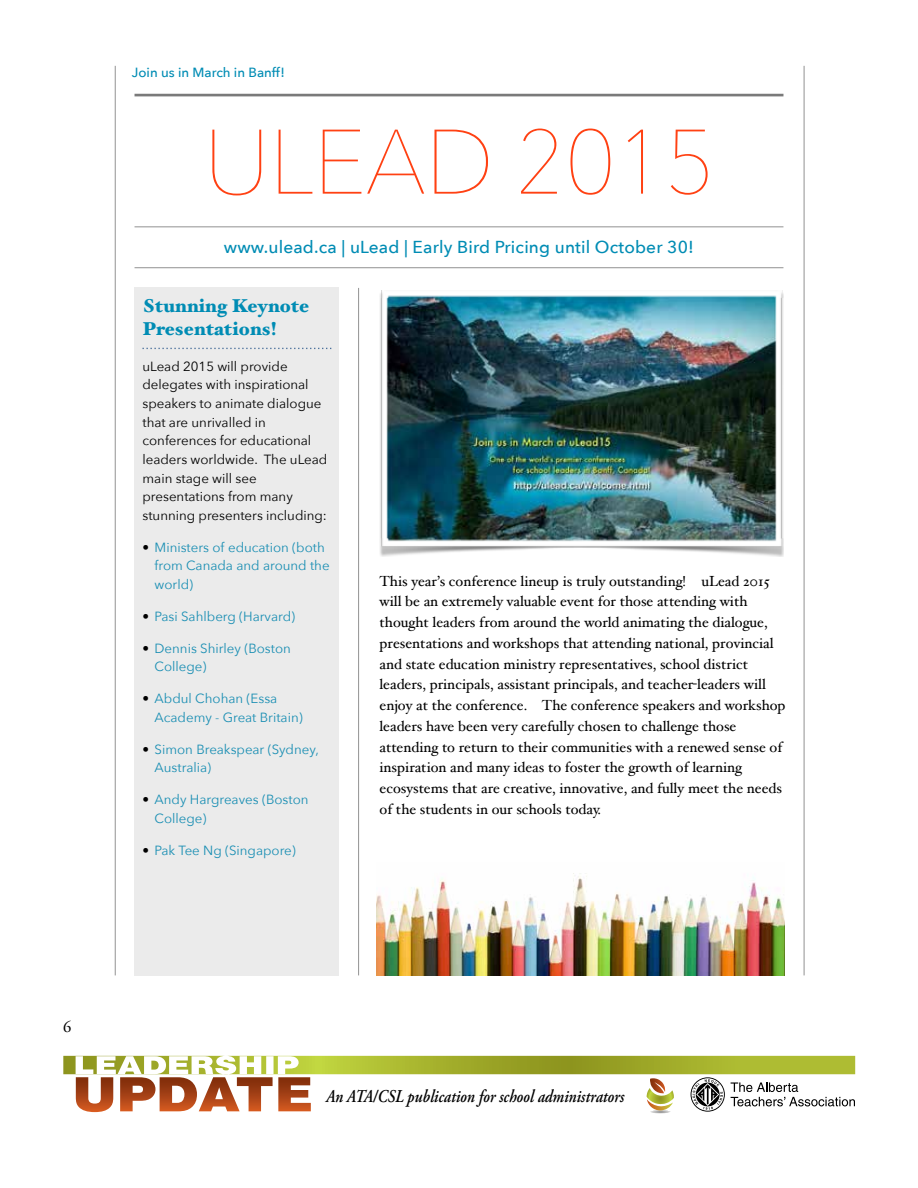
<style>
.page{position:relative;width:918px;height:1188px;background:#fff}
.page>*{position:absolute;margin:0;border:0;box-sizing:border-box;transform-origin:0 0}
.t1{font:200 90.45px "Avenir Next";letter-spacing:-.01em;color:#ff4113}
.t2{font:900 18.6px/22.6px "Hoefler Text";letter-spacing:.01em;color:#008cb4}
.t3{font:italic 600 18px "Adobe Garamond Pro";color:#000;scale:.85 1}
.t4{font:500 17.25px "Avenir Next";letter-spacing:.01em;color:#008cb4}
.t5{font:16.5px "Adobe Garamond Pro";color:#000}
.t6{font:14.7px/20.7px "Hoefler Text";color:#000}
.t7{font:13.35px/18.6px "Avenir Next";color:#198eb3}
.t8{font:13.35px/18.6px "Avenir Next";color:#000}
.t9{font:500 13.35px "Avenir Next";color:#008cb4}
.s1{color:#000}
</style>
<div class="page">
<svg style="left:649px;top:1109px;width:22px;height:5px"></svg>
<svg style="left:63px;top:1056px;width:792px;height:56px"></svg>
<div style="left:135px;top:287px;width:204px;height:688px;background:#ebebeb"></div>
<svg style="left:143px;top:348px;width:188px;height:1px"></svg>
<hr style="left:358px;top:288px;width:1px;height:687px;background:#929292">
<hr style="left:115px;top:66px;width:1px;height:909px;background:#929292">
<hr style="left:804px;top:66px;width:1px;height:909px;background:#929292">
<img style="left:380px;top:291px;width:403px;height:266px">
<hr style="left:135px;top:226px;width:648px;height:1px;background:#929292">
<hr style="left:135px;top:267px;width:648px;height:1px;background:#929292">
<img style="left:377px;top:873px;width:408px;height:102px">
<hr style="left:135px;top:94px;width:648px;height:2px;background:#7a7a7a">
<p class="t9" style="left:132px;top:61px;width:154px">Join us in March in Banff!</p>
<h1 class="t1" style="left:204px;top:86px;width:513px">ULEAD 2015</h1>
<p class="t4" style="left:224px;top:232px;width:472px">www.ulead.ca | uLead | Early Bird Pricing until October 30!</p>
<p class="t2" style="left:143px;top:294px;width:168px">Stunning Keynote<br>Presentations!</p>
<p class="t8" style="left:143px;top:356px;width:186px">uLead 2015 will provide delegates with inspirational speakers to animate dialogue that are unrivalled in conferences for educational leaders worldwide. The uLead main stage will see presentations from many stunning presenters including:</p>
<p class="t7" style="left:155px;top:537px;width:177px;text-indent:-12px"><span class="s1">•</span> Ministers of education (both from Canada and around the world)</p>
<p class="t7" style="left:143px;top:606px;width:154px"><span class="s1">•</span> Pasi Sahlberg (Harvard)</p>
<p class="t7" style="left:155px;top:638px;width:138px;text-indent:-12px"><span class="s1">•</span> Dennis Shirley (Boston<br>College)</p>
<p class="t7" style="left:155px;top:689px;width:150px;text-indent:-12px"><span class="s1">•</span> Abdul Chohan (Essa<br>Academy - Great Britain)</p>
<p class="t7" style="left:155px;top:739px;width:166px;text-indent:-12px"><span class="s1">•</span> Simon Breakspear (Sydney,<br>Australia)</p>
<p class="t7" style="left:155px;top:790px;width:155px;text-indent:-12px"><span class="s1">•</span> Andy Hargreaves (Boston<br>College)</p>
<p class="t7" style="left:143px;top:840px;width:155px"><span class="s1">•</span> Pak Tee Ng (Singapore)</p>
<p class="t6" style="left:380px;top:570px;width:408px">This year’s conference lineup is truly outstanding! uLead 2015 will be an extremely valuable event for those attending with thought leaders from around the world animating the dialogue, presentations and workshops that attending national, provincial and state education ministry representatives, school district leaders, principals, assistant principals, and teacher-leaders will enjoy at the conference. The conference speakers and workshop leaders have been very carefully chosen to challenge those attending to return to their communities with a renewed sense of inspiration and many ideas to foster the growth of learning ecosystems that are creative, innovative, and fully meet the needs of the students in our schools today.</p>
<p class="t5" style="left:63px;top:1017px;width:10px">6</p>
<p class="t3" style="left:326px;top:1086px;width:352px">An ATA/CSL publication for school administrators</p>
</div>
